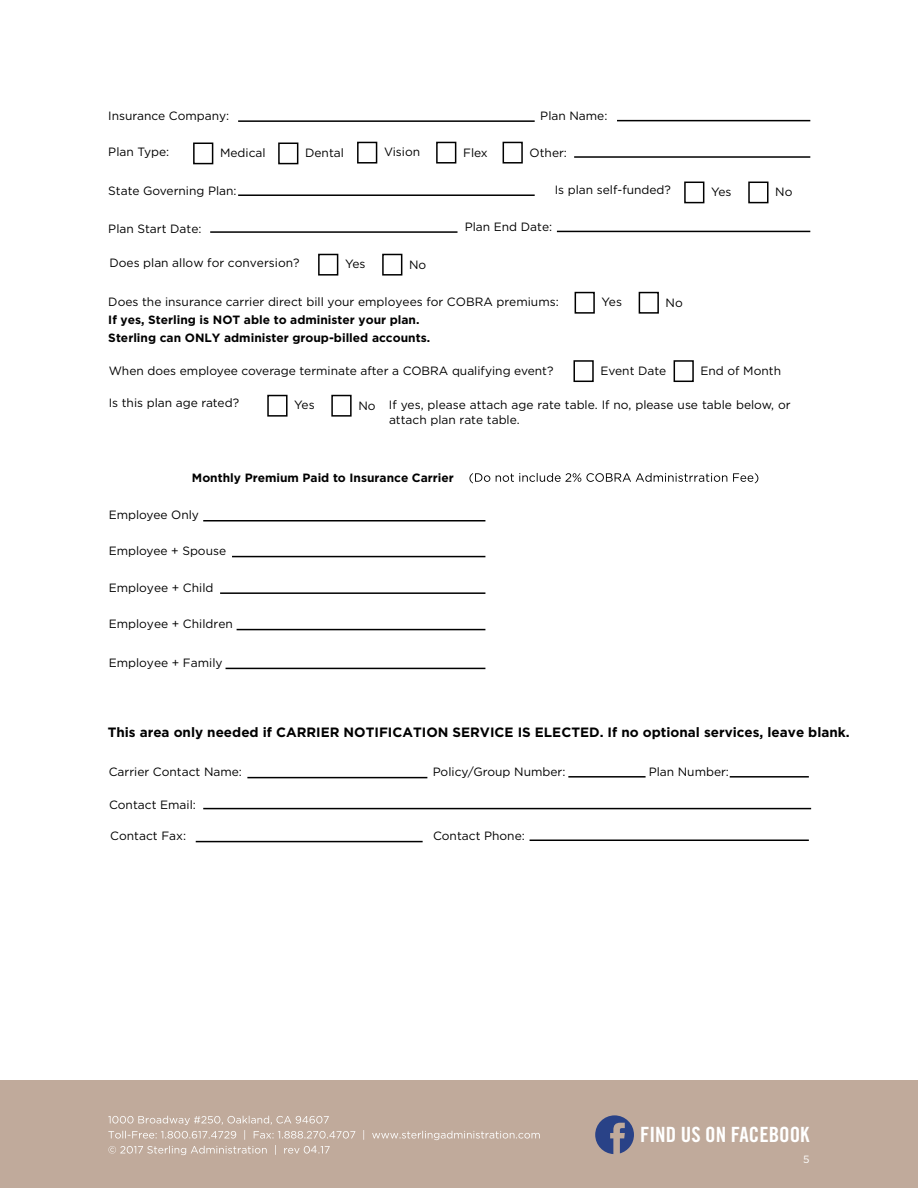
<style>
.page{position:relative;width:918px;height:1188px;background:#fff}
.page>*{position:absolute;margin:0;border:0;box-sizing:border-box;transform-origin:0 0}
.t1{font:21px "Trade Gothic LT Std Bd Cn 20";color:#fff}
.t2{font:700 13.5px "Gotham";color:#000}
.t3{font:12px/14.4px "Gotham";color:#000}
.t4{font:700 12px/18px "Gotham";color:#000}
.t5{font:10.5px "Gotham";color:#fff}
</style>
<div class="page">
<div style="left:0;top:1080px;width:918px;height:108px;background:#c0aa9b"></div>
<svg style="left:595px;top:1115px;width:39px;height:39px"></svg>
<svg style="left:108px;top:1116px;width:432px;height:39px"></svg>
<hr style="left:238px;top:120px;width:297px;height:2px;background:#000">
<hr style="left:574px;top:156px;width:236px;height:2px;background:#000">
<hr style="left:238px;top:194px;width:297px;height:2px;background:#000">
<hr style="left:617px;top:120px;width:193px;height:1px;background:#000">
<hr style="left:210px;top:231px;width:248px;height:2px;background:#000">
<hr style="left:557px;top:231px;width:253px;height:1px;background:#000">
<div style="left:684px;top:182px;width:20px;height:21px;background:#fff;border:2px solid #000"></div>
<div style="left:748px;top:182px;width:21px;height:21px;background:#fff;border:2px solid #000"></div>
<div style="left:318px;top:254px;width:20px;height:22px;background:#fff;border:2px solid #000"></div>
<div style="left:382px;top:254px;width:20px;height:22px;background:#fff;border:2px solid #000"></div>
<div style="left:573px;top:360px;width:21px;height:22px;background:#fff;border:2px solid #000"></div>
<div style="left:674px;top:360px;width:20px;height:22px;background:#fff;border:2px solid #000"></div>
<div style="left:193px;top:143px;width:20px;height:21px;background:#fff;border:2px solid #000"></div>
<div style="left:278px;top:143px;width:20px;height:21px;background:#fff;border:2px solid #000"></div>
<div style="left:357px;top:142px;width:20px;height:22px;background:#fff;border:2px solid #000"></div>
<div style="left:436px;top:142px;width:20px;height:22px;background:#fff;border:2px solid #000"></div>
<div style="left:503px;top:142px;width:20px;height:22px;background:#fff;border:2px solid #000"></div>
<hr style="left:203px;top:520px;width:282px;height:2px;background:#000">
<hr style="left:232px;top:556px;width:253px;height:1px;background:#000">
<hr style="left:220px;top:592px;width:265px;height:2px;background:#000">
<hr style="left:237px;top:629px;width:248px;height:1px;background:#000">
<hr style="left:226px;top:668px;width:259px;height:1px;background:#000">
<div style="left:267px;top:395px;width:21px;height:22px;background:#fff;border:2px solid #000"></div>
<div style="left:331px;top:395px;width:21px;height:22px;background:#fff;border:2px solid #000"></div>
<svg style="left:469px;top:473px;width:289px;height:10px"></svg>
<hr style="left:247px;top:777px;width:180px;height:1px;background:#000">
<hr style="left:203px;top:808px;width:608px;height:1px;background:#000">
<hr style="left:568px;top:776px;width:78px;height:2px;background:#000">
<hr style="left:730px;top:776px;width:79px;height:2px;background:#000">
<hr style="left:530px;top:840px;width:279px;height:1px;background:#000">
<div style="left:575px;top:292px;width:20px;height:22px;background:#fff;border:2px solid #000"></div>
<div style="left:639px;top:292px;width:20px;height:22px;background:#fff;border:2px solid #000"></div>
<hr style="left:196px;top:841px;width:227px;height:1px;background:#000">
<p class="t3" style="left:108px;top:108px;width:122px">Insurance Company:</p>
<p class="t3" style="left:108px;top:144px;width:63px">Plan Type:</p>
<p class="t3" style="left:220px;top:146px;width:47px">Medical</p>
<p class="t3" style="left:108px;top:183px;width:130px">State Governing Plan:</p>
<p class="t3" style="left:108px;top:221px;width:95px">Plan Start Date:</p>
<p class="t3" style="left:540px;top:108px;width:69px">Plan Name:</p>
<p class="t3" style="left:305px;top:146px;width:40px">Dental</p>
<p class="t3" style="left:384px;top:144px;width:38px">Vision</p>
<p class="t3" style="left:463px;top:145px;width:26px">Flex</p>
<p class="t3" style="left:530px;top:145px;width:39px">Other:</p>
<p class="t3" style="left:555px;top:182px;width:118px">Is plan self-funded?</p>
<p class="t3" style="left:465px;top:219px;width:89px">Plan End Date:</p>
<p class="t3" style="left:109px;top:255px;width:192px">Does plan allow for conversion?</p>
<p class="t3" style="left:345px;top:257px;width:22px">Yes</p>
<p class="t3" style="left:409px;top:257px;width:19px">No</p>
<p class="t3" style="left:711px;top:184px;width:22px">Yes</p>
<p class="t3" style="left:775px;top:185px;width:19px">No</p>
<p class="t3" style="left:108px;top:295px;width:452px">Does the insurance carrier direct bill your employees for COBRA premiums:</p>
<p class="t4" style="left:108px;top:311px;width:323px">If yes, Sterling is NOT able to administer your plan.<br>Sterling can ONLY administer group-billed accounts.</p>
<p class="t3" style="left:109px;top:363px;width:446px">When does employee coverage terminate after a COBRA qualifying event?</p>
<p class="t3" style="left:602px;top:295px;width:22px">Yes</p>
<p class="t3" style="left:666px;top:295px;width:19px">No</p>
<p class="t3" style="left:600px;top:363px;width:67px">Event Date</p>
<p class="t3" style="left:701px;top:363px;width:82px">End of Month</p>
<p class="t3" style="left:109px;top:396px;width:132px">Is this plan age rated?</p>
<p class="t3" style="left:294px;top:398px;width:22px">Yes</p>
<p class="t3" style="left:389px;top:398px;width:403px;text-indent:-31px">No If yes, please attach age rate table. If no, please use table below, or attach plan rate table.</p>
<p class="t4" style="left:192px;top:469px;width:264px">Monthly Premium Paid to Insurance Carrier</p>
<p class="t3" style="left:109px;top:507px;width:92px">Employee Only</p>
<p class="t3" style="left:109px;top:543px;width:119px">Employee + Spouse</p>
<p class="t3" style="left:109px;top:580px;width:106px">Employee + Child</p>
<p class="t3" style="left:109px;top:616px;width:126px">E m p o l +eey C h d l i ne r</p>
<p class="t3" style="left:109px;top:655px;width:115px">Emp ol +eey Family</p>
<p class="t2" style="left:108px;top:723px;width:744px">This area only needed if CARRIER NOTIFICATION SERVICE IS ELECTED. If no optional services, leave blank.</p>
<p class="t3" style="left:109px;top:764px;width:135px">Carrier Contact Name:</p>
<p class="t3" style="left:433px;top:764px;width:134px">Policy/Group Number:</p>
<p class="t3" style="left:649px;top:764px;width:82px">Plan Number:</p>
<p class="t3" style="left:109px;top:797px;width:88px">Contact Email:</p>
<p class="t3" style="left:433px;top:829px;width:93px">Contact Phone:</p>
<p class="t3" style="left:110px;top:829px;width:77px">Contact Fax:</p>
<p class="t5" style="left:311px;top:1143px;width:9px">4</p>
<h1 class="t1" style="left:640px;top:1122px;width:171px">FIND US ON FACEBOOK</h1>
<p class="t5" style="left:803px;top:1153px;width:8px">5</p>
</div>
